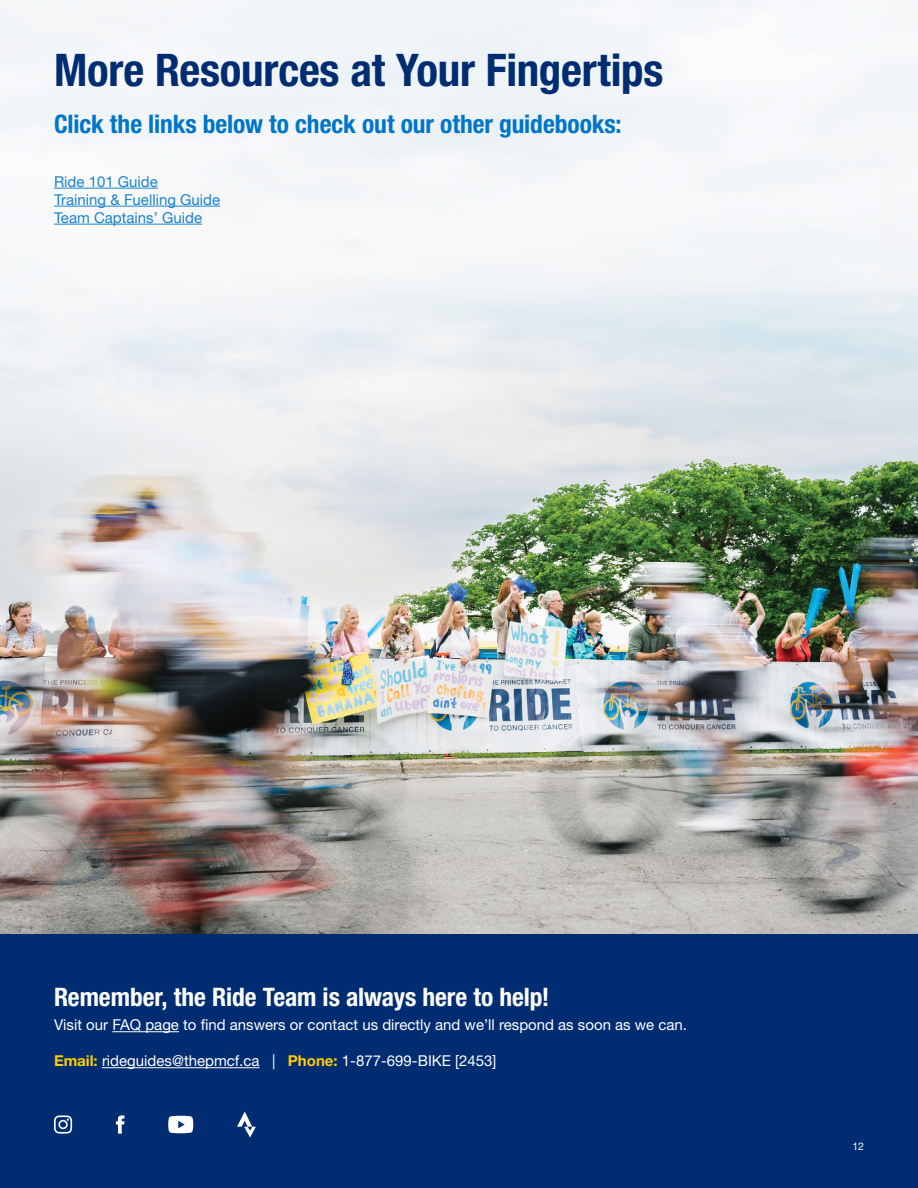
<style>
.page{position:relative;width:918px;height:1188px;background:#fff}
.page>*{position:absolute;margin:0;border:0;box-sizing:border-box;transform-origin:0 0}
.t1{font:700 condensed 45px "Helvetica Neue LT Std";letter-spacing:-.005em;color:#002d72}
.t2{font:700 condensed 25.5px "Helvetica Neue LT Std";letter-spacing:-.005em;color:#0075c9}
.t3{font:700 condensed 25.5px "Helvetica Neue LT Std";letter-spacing:-.005em;color:#fff}
.t4{font:15px "Helvetica Neue LT Std";color:#fff}
.t5{font:15px/18px "Helvetica Neue LT Std";color:#1a83ce}
.t6{font:10.5px "Helvetica Neue LT Std";color:#fff}
.s1{font-weight:700;color:#ffcd00}
</style>
<div class="page">
<div style="left:0;top:934px;width:918px;height:254px;background:#002d72"></div>
<svg style="left:237px;top:1112px;width:19px;height:26px"></svg>
<img style="left:0;top:0;width:918px;height:934px">
<hr style="left:112px;top:1031px;width:67px;height:1px;background:#fff">
<hr style="left:102px;top:1067px;width:158px;height:1px;background:#fff">
<svg style="left:116px;top:1115px;width:8px;height:19px"></svg>
<svg style="left:54px;top:1115px;width:18px;height:19px"></svg>
<svg style="left:168px;top:1116px;width:25px;height:17px"></svg>
<hr style="left:54px;top:188px;width:104px;height:1px;background:#1a83ce">
<hr style="left:54px;top:206px;width:166px;height:1px;background:#1a83ce">
<hr style="left:54px;top:224px;width:148px;height:1px;background:#1a83ce">
<h1 class="t1" style="left:54px;top:43px;width:611px">More Resources at Your Fingertips</h1>
<h2 class="t2" style="left:54px;top:108px;width:569px">Click the links below to check out our other guidebooks:</h2>
<p class="t5" style="left:54px;top:172px;width:168px">Ride 101 Guide<br>Training &amp; Fuelling Guide<br>Team Captains’ Guide</p>
<h2 class="t3" style="left:54px;top:982px;width:497px">Remember, the Ride Team is always here to help!</h2>
<p class="t4" style="left:54px;top:1016px;width:635px">Visit our FAQ page to find answers or contact us directly and we’ll respond as soon as we can.</p>
<p class="t4" style="left:54px;top:1052px;width:444px"><span class="s1">Email:</span> rideguides@thepmcf.ca | <span class="s1">Phone:</span> 1-877-699-BIKE [2453]</p>
<p class="t6" style="left:852px;top:1140px;width:13px">12</p>
</div>
